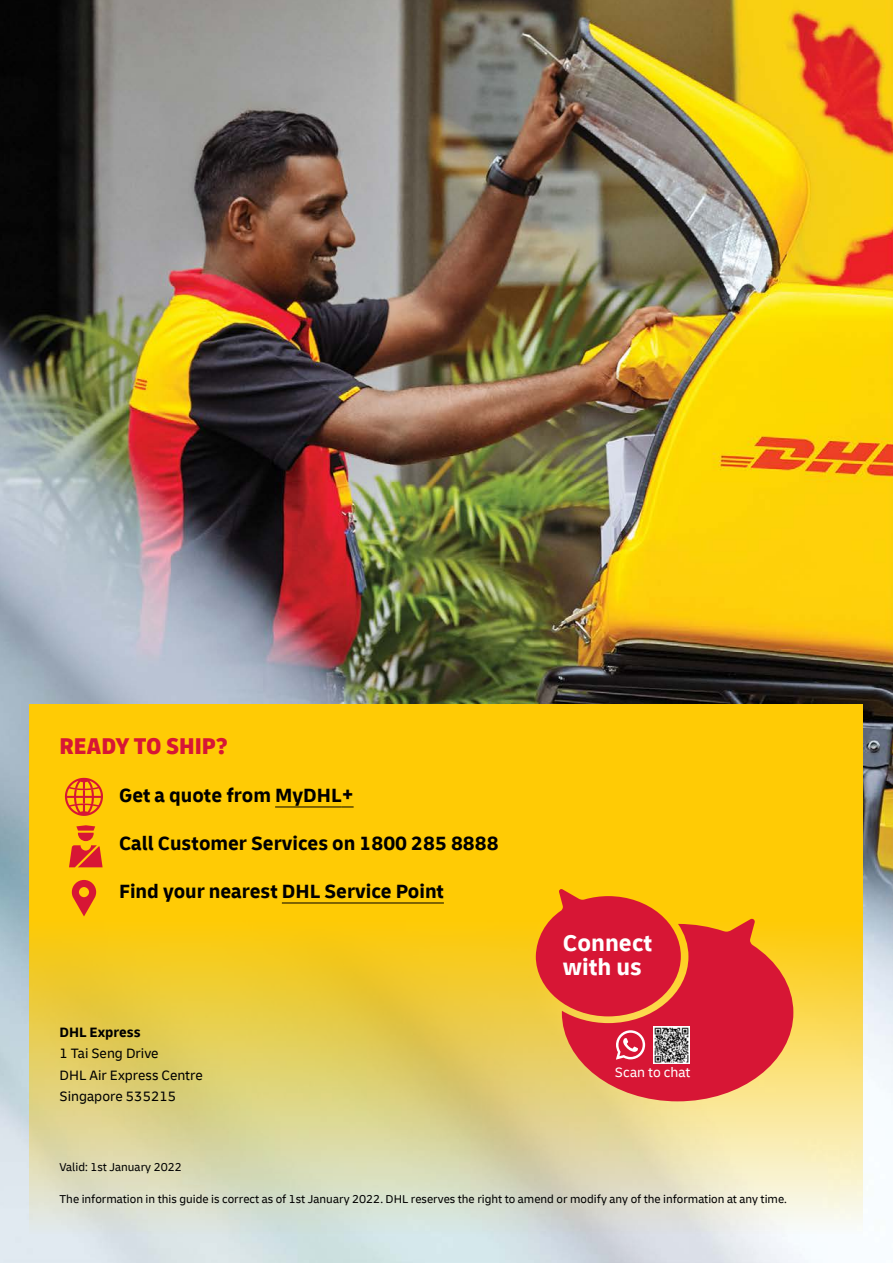
<style>
.page{position:relative;width:893px;height:1263px;background:#fff}
.page>*{position:absolute;margin:0;border:0;box-sizing:border-box;transform-origin:0 0}
.t1{font:700 24px/24px "Delivery";color:#fff}
.t2{font:900 condensed 24px "Delivery";color:#d71635}
.t3{font:700 20.1px "Delivery";color:#000}
.t4{font:14.25px/21.3px "Delivery";color:#000}
.t5{font:700 14.25px "Delivery";color:#000}
.t6{font:14.25px "Delivery";color:#fff}
.t7{font:12px "Delivery";color:#000}
</style>
<div class="page">
<img style="left:0;top:0;width:893px;height:1263px">
<svg style="left:30px;top:704px;width:833px;height:529px"></svg>
<hr style="left:275px;top:806px;width:67px;height:1px;background:#000">
<svg style="left:342px;top:806px;width:12px;height:1px"></svg>
<hr style="left:282px;top:902px;width:162px;height:1px;background:#000">
<svg style="left:65px;top:778px;width:38px;height:38px"></svg>
<svg style="left:69px;top:825px;width:34px;height:42px"></svg>
<svg style="left:72px;top:880px;width:24px;height:36px"></svg>
<svg style="left:536px;top:889px;width:257px;height:212px"></svg>
<img style="left:653px;top:1026px;width:37px;height:37px">
<h1 class="t2" style="left:60px;top:732px;width:170px">READY TO SHIP?</h1>
<h2 class="t3" style="left:119px;top:784px;width:236px">Get a quote from MyDHL+</h2>
<h2 class="t3" style="left:119px;top:832px;width:381px">Call Customer Services on 1800 285 8888</h2>
<h2 class="t3" style="left:119px;top:880px;width:326px">Find your nearest DHL Service Point</h2>
<p class="t5" style="left:60px;top:1024px;width:83px">DHL Express</p>
<p class="t4" style="left:60px;top:1043px;width:145px">1 Tai Seng Drive<br>DHL Air Express Centre<br>Singapore 535215</p>
<h1 class="t1" style="left:563px;top:931px;width:91px">Connect with us</h1>
<p class="t6" style="left:615px;top:1064px;width:77px">Scan to chat</p>
<p class="t7" style="left:60px;top:1160px;width:124px">Valid: 1st January 2022</p>
<p class="t7" style="left:60px;top:1192px;width:729px">The information in this guide is correct as of 1st January 2022. DHL reserves the right to amend or modify any of the information at any time.</p>
</div>
